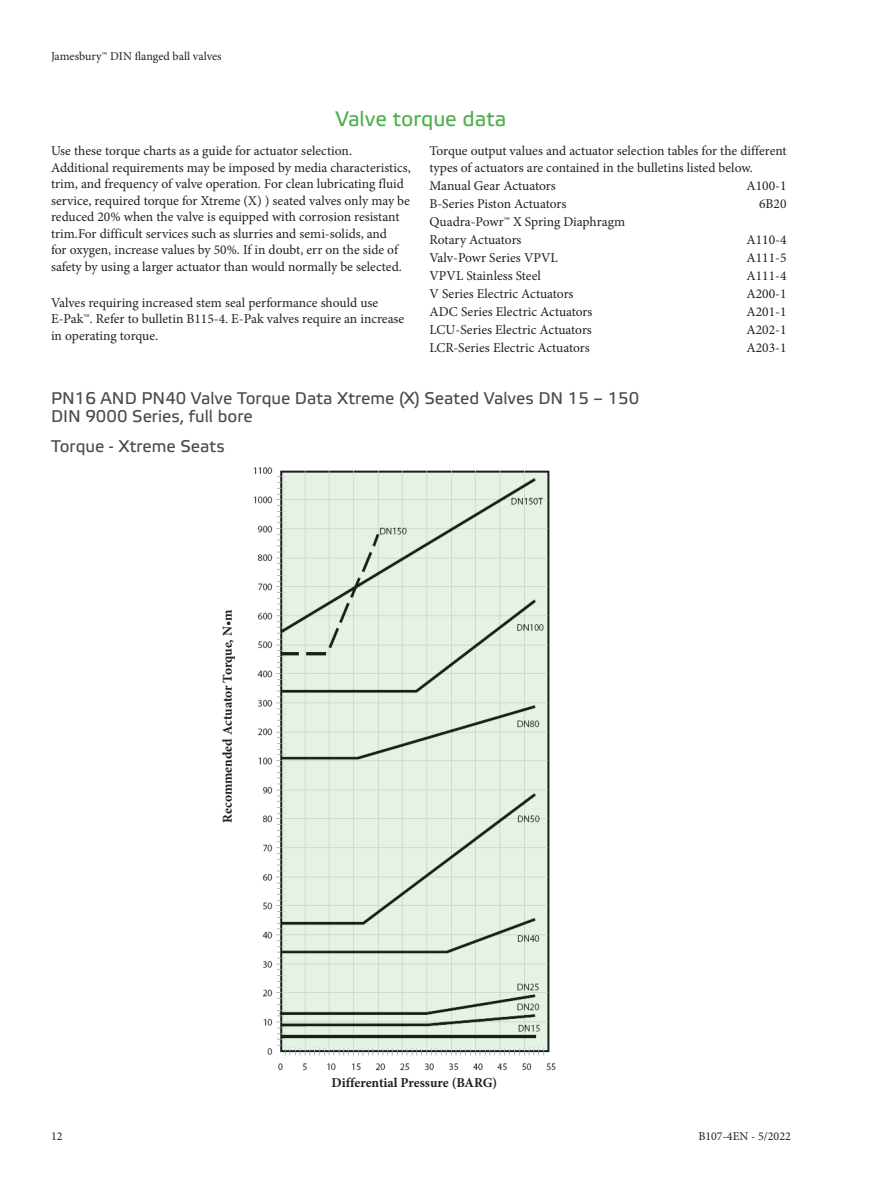
<style>
.page{position:relative;width:893px;height:1191px;background:#fff}
.page>*{position:absolute;margin:0;border:0;box-sizing:border-box;transform-origin:0 0}
.t1{font:21px "Etelka Text Pro";color:#4db14c}
.t2{font:16.8px/18px "Etelka Text Pro";color:#4a4a4a}
.t3{font:13.5px/16.5px "Minion Pro";color:#231f20}
.t4{font:700 13.5px "Minion Pro";letter-spacing:-.005em;color:#231f20}
.t5{font:12px "Minion Pro";color:#231f20}
</style>
<div class="page">
<img style="left:253px;top:467px;width:303px;height:604px">
<p class="t5" style="left:51px;top:48px;width:172px">Jamesbury™ DIN flanged ball valves</p>
<h1 class="t1" style="left:335px;top:107px;width:172px">Valve torque data</h1>
<p class="t3" style="left:51px;top:142px;width:361px">Use these torque charts as a guide for actuator selection.<br>Additional requirements may be imposed by media characteristics, trim, and frequency of valve operation. For clean lubricating fluid service, required torque for Xtreme (X) ) seated valves only may be reduced 20% when the valve is equipped with corrosion resistant trim.For difficult services such as slurries and semi-solids, and<br>for oxygen, increase values by 50%. If in doubt, err on the side of safety by using a larger actuator than would normally be selected.</p>
<p class="t3" style="left:51px;top:294px;width:355px">Valves requiring increased stem seal performance should use<br>E-Pak™. Refer to bulletin B115-4. E-Pak valves require an increase in operating torque.</p>
<p class="t3" style="left:429px;top:142px;width:359px">Torque output values and actuator selection tables for the different types of actuators are contained in the bulletins listed below.</p>
<p class="t3" style="left:429px;top:177px;width:128px">Manual Gear Actuators</p>
<p class="t3" style="left:746px;top:177px;width:42px">A100-1</p>
<p class="t3" style="left:429px;top:195px;width:138px">B-Series Piston Actuators</p>
<p class="t3" style="left:759px;top:195px;width:29px">6B20</p>
<p class="t3" style="left:429px;top:212px;width:197px;line-height:18px">Quadra-Powr™ X Spring Diaphragm<br>Rotary Actuators</p>
<p class="t3" style="left:746px;top:231px;width:42px">A110-4</p>
<p class="t3" style="left:429px;top:249px;width:130px">Valv-Powr Series VPVL</p>
<p class="t3" style="left:746px;top:249px;width:42px">A111-5</p>
<p class="t3" style="left:429px;top:267px;width:113px">VPVL Stainless Steel</p>
<p class="t3" style="left:746px;top:267px;width:42px">A111-4</p>
<p class="t3" style="left:429px;top:285px;width:146px">V Series Electric Actuators</p>
<p class="t3" style="left:746px;top:285px;width:42px">A200-1</p>
<p class="t3" style="left:429px;top:303px;width:165px">ADC Series Electric Actuators</p>
<p class="t3" style="left:746px;top:303px;width:42px">A201-1</p>
<p class="t3" style="left:429px;top:321px;width:164px">LCU-Series Electric Actuators</p>
<p class="t3" style="left:746px;top:321px;width:42px">A202-1</p>
<p class="t3" style="left:429px;top:339px;width:162px">LCR-Series Electric Actuators</p>
<p class="t3" style="left:746px;top:339px;width:42px">A203-1</p>
<p class="t2" style="left:51px;top:390px;width:590px">PN16 AND PN40 Valve Torque Data Xtreme (X) Seated Valves DN 15 – 150<br>DIN 9000 Series, full bore</p>
<p class="t2" style="left:51px;top:438px;width:175px">Torque - Xtreme Seats</p>
<p class="t4" style="left:218px;top:823px;width:215px;rotate:-90deg">Recommended Actuator Torque, N•m</p>
<p class="t4" style="left:331px;top:1073px;width:167px">Differential Pressure (BARG)</p>
<p class="t5" style="left:51px;top:1128px;width:13px">12</p>
<p class="t5" style="left:698px;top:1128px;width:94px">B107-4EN - 5/2022</p>
</div>
